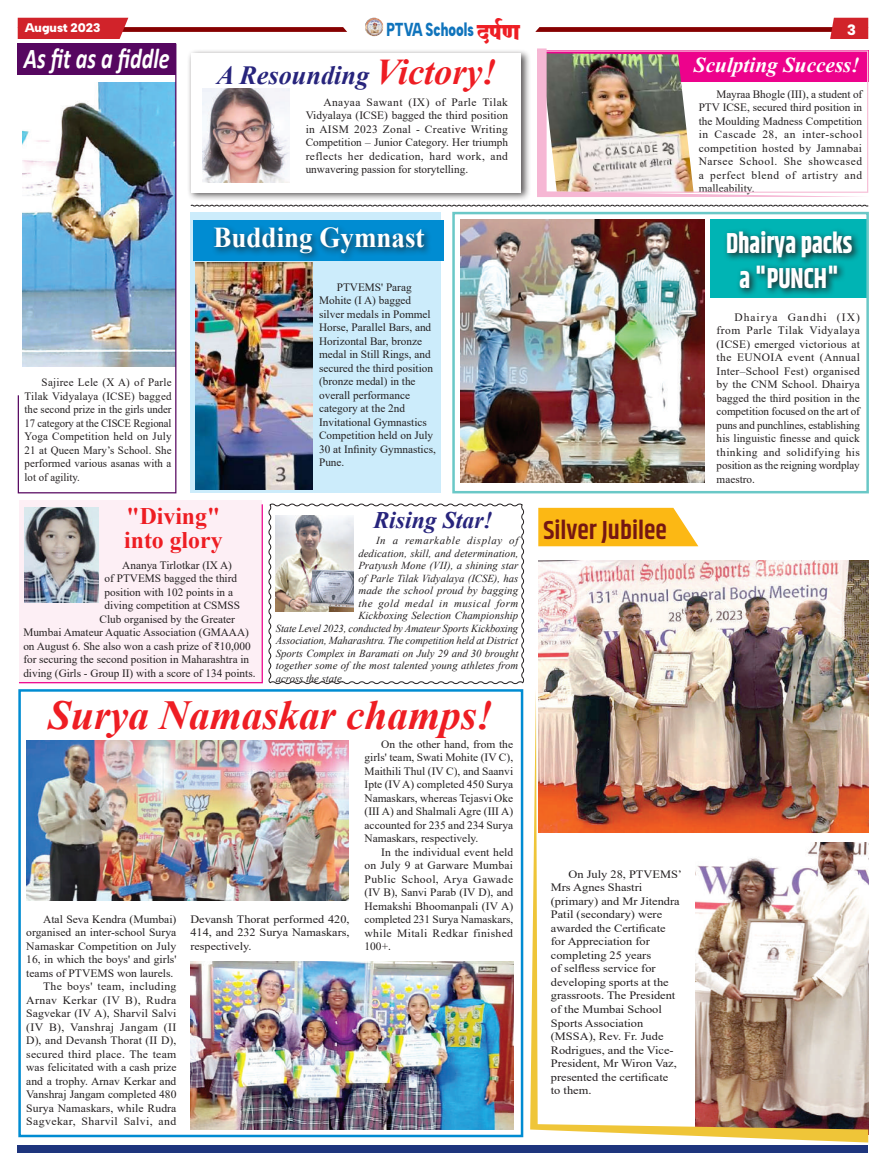
<style>
.page{position:relative;width:886px;height:1170px;background:#fff}
.page>*{position:absolute;margin:0;border:0;box-sizing:border-box;transform-origin:0 0}
.t1{font:italic 700 41.25px "Times New Roman";color:#ee1d23}
.t2{font:700 28.75px/34.5px "Khand";color:#fff;text-align:center;scale:.86 1}
.t3{font:italic 700 28.75px "Calibri";color:#fff;scale:.77 1}
.t4{font:700 28.75px "Times New Roman";color:#fff;scale:.94 1}
.t5{font:italic 700 26.25px "Times New Roman";color:#27247c}
.t6{font:600 26.25px "Khand";color:#751712}
.t7{font:700 23.75px/23.8px "Times New Roman";color:#ee1d23}
.t8{font:italic 700 23.75px "Times New Roman";color:#27247c}
.t9{font:italic 700 21.25px "Times New Roman";color:#fff}
.t10{font:900 18.88px "Albert Sans";color:#1074bc;scale:.7 1}
.t11{font:900 15px "Albert Sans";color:#fff}
.t12{font:900 12.5px "Albert Sans";color:#fff}
.t13{font:11.25px/13.5px "Times New Roman";color:#231f20;text-align:justify}
.t14{font:11.25px/13.5px "Times New Roman";color:#231f20;scale:1.1 1}
.t15{font:11.25px/13.5px "Times New Roman";color:#231f20;text-align:justify;scale:1.08 1}
.t16{font:italic 10.75px "Times New Roman";letter-spacing:.005em;color:#231f20}
.t17{font:italic 10.75px "Times New Roman";letter-spacing:.04em;color:#231f20}
.t18{font:italic 10.75px "Times New Roman";letter-spacing:.055em;color:#231f20}
.s1{font-family:"SHREE DEV7";font-weight:400;font-size:29.88px;color:#ee1d23}
.s2{font-size:36.25px;color:#ee1d23}
</style>
<div class="page">
<div style="left:18px;top:1144px;width:850px;height:8px;background:#1e357d"></div>
<div style="left:187px;top:48px;width:344px;height:153px;background:#231f20;opacity:.75"></div>
<div style="left:191px;top:53px;width:330px;height:139px;background:#fff"></div>
<div style="left:191px;top:212px;width:250px;height:281px;background:#ccecfb"></div>
<div style="left:193px;top:220px;width:251px;height:40px;background:#008cd2"></div>
<svg style="left:538px;top:508px;width:160px;height:38px;background:#fcbd26"></svg>
<img style="left:365px;top:18px;width:18px;height:18px">
<svg style="left:18px;top:18px;width:329px;height:21px"></svg>
<svg style="left:535px;top:18px;width:333px;height:21px"></svg>
<img style="left:26px;top:740px;width:322px;height:160px">
<img style="left:190px;top:961px;width:323px;height:168px">
<img style="left:538px;top:561px;width:330px;height:128px">
<img style="left:530px;top:689px;width:338px;height:453px">
<div style="left:710px;top:219px;width:157px;height:78px;background:#00b4b4"></div>
<svg style="left:725px;top:230px;width:134px;height:65px"></svg>
<img style="left:461px;top:220px;width:243px;height:263px">
<img style="left:203px;top:88px;width:87px;height:94px">
<div style="left:211px;top:223px;width:222px;height:40px;background:#231f20;opacity:.75"></div>
<img style="left:196px;top:263px;width:117px;height:226px">
<div style="left:18px;top:689px;width:505px;height:448px;border:2px solid #008cd2"></div>
<img style="left:17px;top:43px;width:160px;height:451px">
<img style="left:537px;top:48px;width:331px;height:149px">
<svg style="left:19px;top:503px;width:244px;height:181px"></svg>
<div style="left:452px;top:212px;width:417px;height:281px;border:2px solid #6ac8c7"></div>
<svg style="left:268px;top:503px;width:257px;height:181px"></svg>
<svg style="left:190px;top:204px;width:679px;height:3px"></svg>
<h3 class="t10" style="left:386px;top:17px;width:192px">PTVA Schools <span class="s1">Xn©Êm</span></h3>
<p class="t12" style="left:25px;top:20px;width:77px">August 2023</p>
<h3 class="t11" style="left:847px;top:21px;width:10px">3</h3>
<h2 class="t3" style="left:24px;top:40px;width:191px">As fit as a fiddle</h2>
<p class="t13" style="left:25px;top:375px;width:148px;text-indent:17px">Sajiree Lele (X A) of Parle Tilak Vidyalaya (ICSE) bagged the second prize in the girls under 17 category at the CISCE Regional Yoga Competition held on July 21 at Queen Mary’s School. She performed various asanas with a lot of agility.</p>
<h3 class="t5" style="left:217px;top:56px;width:281px">A Resounding <span class="s2">Victory!</span></h3>
<p class="t13" style="left:306px;top:95px;width:204px;text-indent:18px">Anayaa Sawant (IX) of Parle Tilak Vidyalaya (ICSE) bagged the third position in AISM 2023 Zonal - Creative Writing Competition – Junior Category. Her triumph reflects her dedication, hard work, and unwavering passion for storytelling.</p>
<h2 class="t4" style="left:214px;top:218px;width:226px">Budding Gymnast</h2>
<p class="t13" style="left:319px;top:280px;width:118px;text-align:left;text-indent:18px">PTVEMS' Parag<br>Mohite (I A) bagged silver medals in Pommel<br>Horse, Parallel Bars, and<br>Horizontal Bar, bronze medal in Still Rings, and secured the third position (bronze medal) in the overall performance category at the 2nd<br>Invitational Gymnastics<br>Competition held on July<br>30 at Infinity Gymnastics,<br>Pune.</p>
<h3 class="t7" style="left:124px;top:503px;width:100px">"Diving" into glory</h3>
<p class="t13" style="left:122px;top:557px;width:111px">Ananya Tirlotkar (IX A)</p>
<p class="t13" style="left:105px;top:571px;width:134px">of PTVEMS bagged the third</p>
<p class="t13" style="left:105px;top:584px;width:130px">position with 102 points in a</p>
<p class="t13" style="left:105px;top:598px;width:137px">diving competition at CSMSS</p>
<p class="t13" style="left:100px;top:611px;width:137px">Club organised by the Greater</p>
<p class="t13" style="left:23px;top:625px;width:227px">Mumbai Amateur Aquatic Association (GMAAA)</p>
<p class="t13" style="left:23px;top:638px;width:229px">on August 6. She also won a cash prize of ₹10,000</p>
<p class="t13" style="left:23px;top:652px;width:227px">for securing the second position in Maharashtra in</p>
<p class="t13" style="left:23px;top:665px;width:234px">diving (Girls - Group II) with a score of 134 points.</p>
<h3 class="t8" style="left:373px;top:503px;width:121px">Rising Star!</h3>
<p class="t18" style="left:376px;top:533px;width:144px">In a remarkable display of</p>
<p class="t16" style="left:358px;top:545px;width:162px">dedication, skill, and determination,</p>
<p class="t16" style="left:358px;top:558px;width:162px">Pratyush Mone (VII), a shining star</p>
<p class="t16" style="left:358px;top:570px;width:161px">of Parle Tilak Vidyalaya (ICSE), has</p>
<p class="t16" style="left:358px;top:583px;width:161px">made the school proud by bagging</p>
<p class="t17" style="left:358px;top:595px;width:162px">the gold medal in musical form</p>
<p class="t16" style="left:358px;top:608px;width:161px">Kickboxing Selection Championship</p>
<p class="t16" style="left:276px;top:620px;width:244px">State Level 2023, conducted by Amateur Sports Kickboxing</p>
<p class="t16" style="left:276px;top:633px;width:244px">Association, Maharashtra. The competition held at District</p>
<p class="t16" style="left:276px;top:645px;width:244px">Sports Complex in Baramati on July 29 and 30 brought</p>
<p class="t16" style="left:276px;top:658px;width:244px">together some of the most talented young athletes from</p>
<p class="t16" style="left:276px;top:670px;width:70px">across the state.</p>
<h1 class="t1" style="left:48px;top:686px;width:446px">Surya Namaskar champs!</h1>
<p class="t13" style="left:26px;top:911px;width:152px;text-align:right">Atal Seva Kendra (Mumbai) organised an inter-school Surya<br>Namaskar Competition on July<br>16, in which the boys' and girls' teams of PTVEMS won laurels.<br>The boys' team, including<br>Arnav Kerkar (IV B), Rudra<br>Sagvekar (IV A), Sharvil Salvi (IV B), Vanshraj Jangam (II<br>D), and Devansh Thorat (II D), secured third place. The team was felicitated with a cash prize and a trophy. Arnav Kerkar and<br>Vanshraj Jangam completed 480<br>Surya Namaskars, while Rudra<br>Sagvekar, Sharvil Salvi, and</p>
<p class="t15" style="left:190px;top:911px;width:149px">Devansh Thorat performed 420, 414, and 232 Surya Namaskars, respectively.</p>
<p class="t13" style="left:364px;top:736px;width:150px;text-indent:17px">On the other hand, from the girls' team, Swati Mohite (IV C), Maithili Thul (IV C), and Saanvi Ipte (IV A) completed 450 Surya Namaskars, whereas Tejasvi Oke (III A) and Shalmali Agre (III A) accounted for 235 and 234 Surya Namaskars, respectively.</p>
<p class="t13" style="left:364px;top:844px;width:150px;text-indent:17px">In the individual event held on July 9 at Garware Mumbai Public School, Arya Gawade (IV B), Sanvi Parab (IV D), and Hemakshi Bhoomanpali (IV A) completed 231 Surya Namaskars, while Mitali Redkar finished 100+.</p>
<h3 class="t6" style="left:543px;top:512px;width:125px">Silver Jubilee</h3>
<h3 class="t9" style="left:694px;top:50px;width:167px">Sculpting Success!</h3>
<p class="t13" style="left:699px;top:87px;width:165px;text-indent:18px">Mayraa Bhogle (III), a student of PTV ICSE, secured third position in the Moulding Madness Competition in Cascade 28, an inter-school competition hosted by Jamnabai Narsee School. She showcased a perfect blend of artistry and malleability.</p>
<h2 class="t2" style="left:726px;top:228px;width:148px">Dhairya packs a "PUNCH"</h2>
<p class="t13" style="left:716px;top:310px;width:145px;text-indent:18px">Dhairya Gandhi (IX) from Parle Tilak Vidyalaya (ICSE) emerged victorious at the EUNOIA event (Annual Inter–School Fest) organised by the CNM School. Dhairya bagged the third position in the competition focused on the art of puns and punchlines, establishing his linguistic finesse and quick thinking and solidifying his position as the reigning wordplay maestro.</p>
<p class="t14" style="left:551px;top:867px;width:121px;text-indent:18px">On July 28, PTVEMS’<br>Mrs Agnes Shastri (primary) and Mr Jitendra<br>Patil (secondary) were awarded the Certificate for Appreciation for completing 25 years<br>of selfless service for developing sports at the grassroots. The President of the Mumbai School<br>Sports Association (MSSA), Rev. Fr. Jude<br>Rodrigues, and the Vice-<br>President, Mr Wiron Vaz, presented the certificate<br>to them.</p>
</div>
